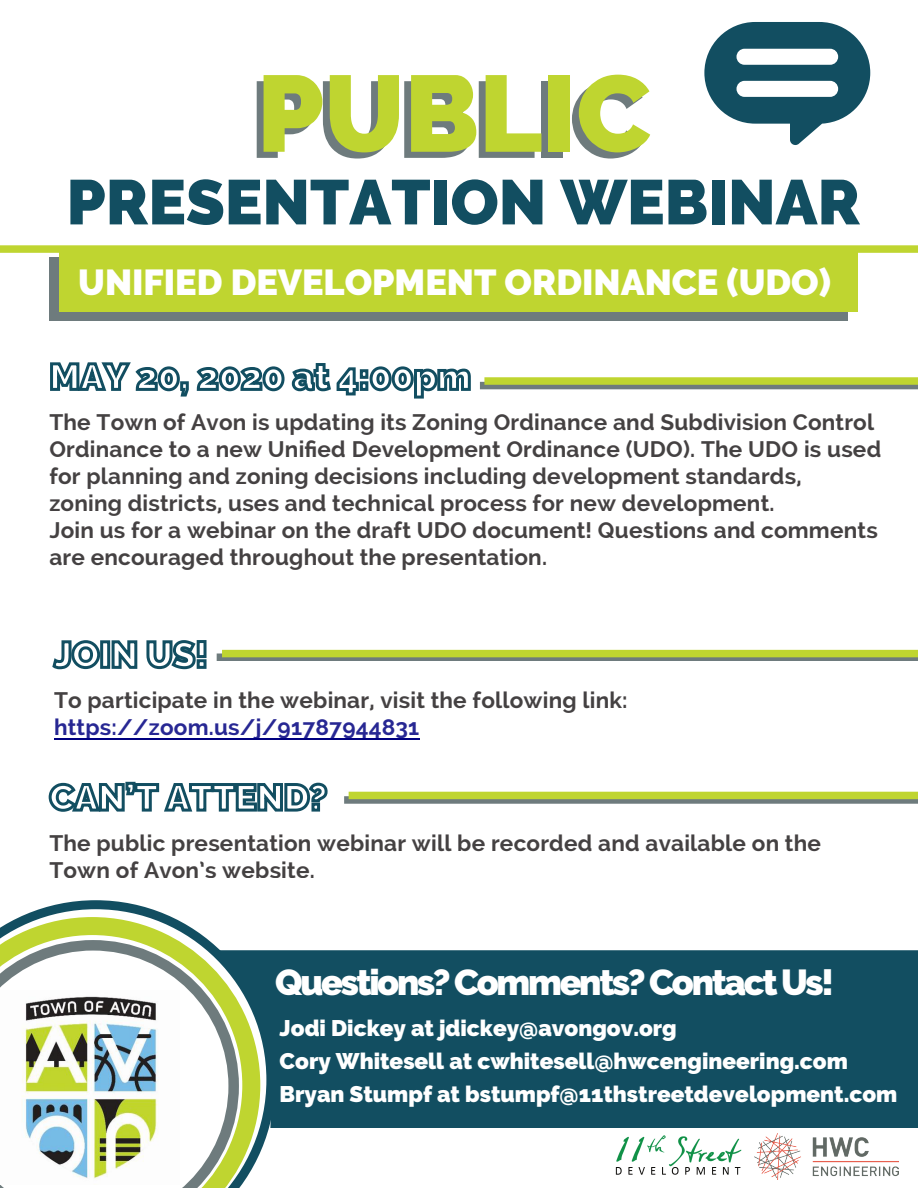
<style>
.page{position:relative;width:918px;height:1188px;background:#fff}
.page>*{position:absolute;margin:0;border:0;box-sizing:border-box;transform-origin:0 0}
.t1{font:900 108px "Raleway";color:#bfd530}
.t2{font:900 63px "Raleway";color:#124e61}
.t3{font:900 36px "Raleway";color:#fff}
.t4{font:900 36px "Raleway";letter-spacing:-.065em;color:#fff}
.t5{font:700 22.5px/27px "Raleway";letter-spacing:.01em;color:#231f20}
.t6{font:900 22.5px/32.8px "Raleway";color:#fff}
.t7{font:700 22.5px "Raleway";letter-spacing:.01em;color:#000080}
</style>
<div class="page">
<div style="left:49px;top:258px;width:799px;height:63px;background:#6e7b7d"></div>
<div style="left:59px;top:251px;width:799px;height:60px;background:#bfd530"></div>
<div style="left:275px;top:950px;width:643px;height:178px;background:#124e61"></div>
<svg style="left:0;top:900px;width:275px;height:288px"></svg>
<img style="left:0;top:990px;width:179px;height:194px">
<svg style="left:217px;top:654px;width:701px;height:7px;background:#748276"></svg>
<div style="left:480px;top:382px;width:438px;height:7px;background:#6e7b7d"></div>
<svg style="left:50px;top:362px;width:421px;height:37px"></svg>
<svg style="left:52px;top:640px;width:48px;height:30px"></svg>
<div style="left:100px;top:640px;width:10px;height:29px;border:3px solid #124e61"></div>
<svg style="left:110px;top:640px;width:28px;height:29px"></svg>
<svg style="left:146px;top:640px;width:61px;height:30px"></svg>
<svg style="left:48px;top:781px;width:280px;height:31px"></svg>
<div style="left:0;top:245px;width:918px;height:8px;background:#bfd530"></div>
<div style="left:222px;top:650px;width:696px;height:7px;background:#bfd530"></div>
<svg style="left:344px;top:796px;width:574px;height:8px;background:#798581"></svg>
<div style="left:349px;top:792px;width:569px;height:7px;background:#bfd530"></div>
<div style="left:484px;top:377px;width:434px;height:8px;background:#bfd530"></div>
<img style="left:755px;top:1133px;width:143px;height:47px">
<img style="left:615px;top:1135px;width:127px;height:40px">
<svg style="left:704px;top:22px;width:166px;height:123px"></svg>
<hr style="left:54px;top:738px;width:365px;height:1px;background:#000080">
<h1 class="t1" style="left:257px;top:51px;width:396px">PUBLIC</h1>
<h2 class="t2" style="left:67px;top:166px;width:795px">PRESENTATION WEBINAR</h2>
<h3 class="t3" style="left:78px;top:261px;width:754px">UNIFIED DEVELOPMENT ORDINANCE (UDO)</h3>
<p class="t5" style="left:49px;top:409px;width:833px">The Town of Avon is updating its Zoning Ordinance and Subdivision Control Ordinance to a new Unified Development Ordinance (UDO). The UDO is used for planning and zoning decisions including development standards,<br>zoning districts, uses and technical process for new development.<br>Join us for a webinar on the draft UDO document! Questions and comments are encouraged throughout the presentation.</p>
<p class="t5" style="left:54px;top:687px;width:575px">To participate in the webinar, visit the following link:</p>
<p class="t7" style="left:54px;top:714px;width:367px">https://zoom.us/j/91787944831</p>
<p class="t5" style="left:49px;top:829px;width:773px">The public presentation webinar will be recorded and available on the<br>Town of Avon’s website.</p>
<h3 class="t4" style="left:275px;top:962px;width:561px">Questions? Comments? Contact Us!</h3>
<p class="t6" style="left:280px;top:1012px;width:619px">Jodi Dickey at jdickey@avongov.org<br>Cory Whitesell at cwhitesell@hwcengineering.com<br>Bryan Stumpf at bstumpf@11thstreetdevelopment.com</p>
</div>
